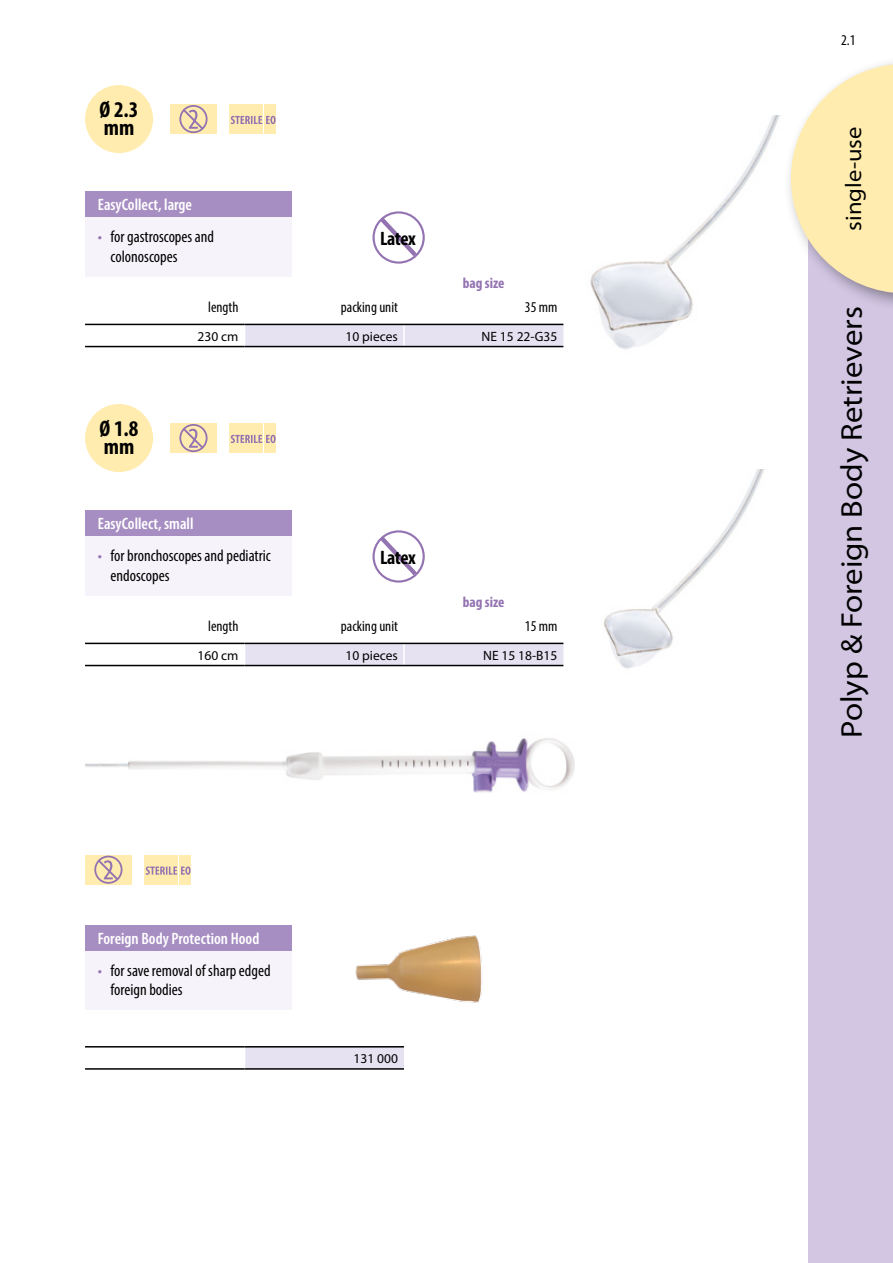
<style>
.page{position:relative;width:893px;height:1263px;background:#fff}
.page>*{position:absolute;margin:0;border:0;box-sizing:border-box;transform-origin:0 0}
.t1{font:semi-expanded 30px "Myriad Pro";color:#000}
.t2{font:700 condensed 22.5px/18px "Myriad Pro";color:#000}
.t3{font:semi-expanded 22.5px "Myriad Pro";color:#000}
.t4{font:700 condensed 19.5px "Myriad Pro";letter-spacing:-.025em;color:#000}
.t5{font:condensed 16.5px/19.8px "Myriad Pro";color:#000}
.t6{font:600 condensed 16.5px "Myriad Pro";color:#fff}
.t7{font:condensed 15px "Myriad Pro";color:#000}
.t8{font:700 condensed 15px "Myriad Pro";color:#9373b1}
.t9{font:13.5px "Myriad Pro";color:#000}
.s1{color:#9373b1}
</style>
<div class="page">
<svg style="left:244px;top:325px;width:319px;height:23px;background:#e0dcea"></svg>
<hr style="left:403px;top:347px;width:2px;height:25px;background:#fff">
<hr style="left:85px;top:324px;width:159px;height:1px;background:#000">
<hr style="left:244px;top:324px;width:160px;height:1px;background:#000">
<hr style="left:404px;top:324px;width:159px;height:1px;background:#000">
<hr style="left:85px;top:346px;width:159px;height:1px;background:#000">
<hr style="left:244px;top:346px;width:160px;height:1px;background:#000">
<hr style="left:404px;top:346px;width:159px;height:1px;background:#000">
<div style="left:85px;top:217px;width:206px;height:59px;background:#f6f3fa"></div>
<img style="left:590px;top:116px;width:190px;height:233px">
<div style="left:85px;top:191px;width:206px;height:26px;background:#a78ec2"></div>
<div style="left:85px;top:85px;width:68px;height:68px;background:#ffecae;border-radius:50%"></div>
<svg style="left:376px;top:214px;width:45px;height:47px"></svg>
<div style="left:372px;top:211px;width:53px;height:53px;border:2px solid #9373b1;border-radius:50%"></div>
<div style="left:265px;top:104px;width:11px;height:30px;background:#ffecae"></div>
<div style="left:230px;top:104px;width:33px;height:30px;background:#ffecae"></div>
<svg style="left:231px;top:116px;width:45px;height:8px"></svg>
<div style="left:170px;top:104px;width:47px;height:30px;background:#ffecae"></div>
<div style="left:179px;top:105px;width:29px;height:28px;border:2px solid #9373b1;border-radius:50%"></div>
<svg style="left:183px;top:109px;width:20px;height:21px"></svg>
<svg style="left:244px;top:644px;width:319px;height:23px;background:#e1dceb"></svg>
<hr style="left:403px;top:666px;width:2px;height:25px;background:#fff">
<hr style="left:85px;top:643px;width:159px;height:1px;background:#000">
<hr style="left:244px;top:643px;width:160px;height:1px;background:#000">
<hr style="left:404px;top:643px;width:159px;height:1px;background:#000">
<hr style="left:85px;top:665px;width:159px;height:1px;background:#000">
<hr style="left:244px;top:665px;width:160px;height:1px;background:#000">
<hr style="left:404px;top:665px;width:159px;height:1px;background:#000">
<div style="left:85px;top:536px;width:206px;height:59px;background:#f6f3fa"></div>
<img style="left:603px;top:469px;width:162px;height:200px">
<div style="left:85px;top:510px;width:206px;height:26px;background:#a78ec2"></div>
<div style="left:85px;top:404px;width:68px;height:68px;background:#ffecae;border-radius:50%"></div>
<div style="left:85px;top:950px;width:206px;height:60px;background:#f6f3fa"></div>
<div style="left:85px;top:925px;width:206px;height:25px;background:#a78ec2"></div>
<div style="left:244px;top:1047px;width:160px;height:22px;background:#e7e2f2"></div>
<svg style="left:244px;top:1047px;width:1px;height:21px"></svg>
<hr style="left:85px;top:1046px;width:159px;height:1px;background:#000">
<hr style="left:244px;top:1046px;width:160px;height:1px;background:#000">
<hr style="left:85px;top:1068px;width:159px;height:2px;background:#000">
<hr style="left:244px;top:1068px;width:160px;height:2px;background:#000">
<img style="left:355px;top:935px;width:127px;height:68px">
<svg style="left:376px;top:533px;width:45px;height:47px"></svg>
<div style="left:372px;top:530px;width:53px;height:53px;border:2px solid #9373b1;border-radius:50%"></div>
<img style="left:85px;top:738px;width:490px;height:55px">
<div style="left:265px;top:423px;width:11px;height:30px;background:#ffecae"></div>
<div style="left:230px;top:423px;width:33px;height:30px;background:#ffecae"></div>
<svg style="left:231px;top:435px;width:45px;height:8px"></svg>
<div style="left:170px;top:423px;width:47px;height:30px;background:#ffecae"></div>
<div style="left:179px;top:424px;width:29px;height:28px;border:2px solid #9373b1;border-radius:50%"></div>
<svg style="left:183px;top:428px;width:20px;height:21px"></svg>
<div style="left:180px;top:855px;width:11px;height:29px;background:#ffecae"></div>
<div style="left:145px;top:855px;width:33px;height:29px;background:#ffecae"></div>
<svg style="left:146px;top:866px;width:45px;height:9px"></svg>
<div style="left:85px;top:855px;width:47px;height:29px;background:#ffecae"></div>
<div style="left:94px;top:856px;width:28px;height:28px;border:2px solid #9373b1;border-radius:50%"></div>
<svg style="left:98px;top:859px;width:20px;height:21px"></svg>
<div style="left:808px;top:179px;width:85px;height:1084px;background:#d2c6e3"></div>
<div style="left:784px;top:55px;width:109px;height:258px;background:#000;opacity:.41"></div>
<svg style="left:791px;top:64px;width:102px;height:229px"></svg>
<h2 class="t2" style="left:100px;top:100px;width:40px">Ø 2.3 mm</h2>
<p class="t6" style="left:98px;top:196px;width:96px">EasyCollect, large</p>
<p class="t5" style="left:111px;top:226px;width:105px;text-indent:-13px"><span class="s1">•</span> for gastroscopes and colonoscopes</p>
<p class="t4" style="left:380px;top:226px;width:37px">Latex</p>
<p class="t8" style="left:463px;top:273px;width:43px">bag size</p>
<h2 class="t2" style="left:100px;top:419px;width:40px">Ø 1.8 mm</h2>
<p class="t7" style="left:208px;top:298px;width:32px">length</p>
<p class="t7" style="left:341px;top:298px;width:59px">packing unit</p>
<p class="t7" style="left:525px;top:298px;width:34px">35 mm</p>
<p class="t9" style="left:198px;top:328px;width:42px">230 cm</p>
<p class="t9" style="left:346px;top:328px;width:54px">10 pieces</p>
<p class="t9" style="left:482px;top:328px;width:77px">NE 15 22-G35</p>
<p class="t6" style="left:98px;top:515px;width:97px">EasyCollect, small</p>
<p class="t5" style="left:111px;top:545px;width:162px;text-indent:-13px"><span class="s1">•</span> for bronchoscopes and pediatric endoscopes</p>
<p class="t4" style="left:380px;top:545px;width:37px">Latex</p>
<p class="t8" style="left:463px;top:592px;width:43px">bag size</p>
<p class="t7" style="left:208px;top:617px;width:32px">length</p>
<p class="t7" style="left:341px;top:617px;width:59px">packing unit</p>
<p class="t7" style="left:525px;top:617px;width:34px">15 mm</p>
<p class="t9" style="left:198px;top:647px;width:42px">160 cm</p>
<p class="t9" style="left:346px;top:647px;width:54px">10 pieces</p>
<p class="t9" style="left:483px;top:647px;width:76px">NE 15 18-B15</p>
<p class="t6" style="left:98px;top:929px;width:163px">Foreign Body Protection Hood</p>
<p class="t5" style="left:111px;top:960px;width:162px;text-indent:-13px"><span class="s1">•</span> for save removal of sharp edged foreign bodies</p>
<p class="t9" style="left:354px;top:1050px;width:46px">131 000</p>
<p class="t7" style="left:841px;top:31px;width:16px">2.1</p>
<h2 class="t3" style="left:841px;top:231px;width:106px;rotate:-90deg">single-use</h2>
<h1 class="t1" style="left:835px;top:738px;width:433px;rotate:-90deg">Polyp &amp; Foreign Body Retrievers</h1>
</div>
